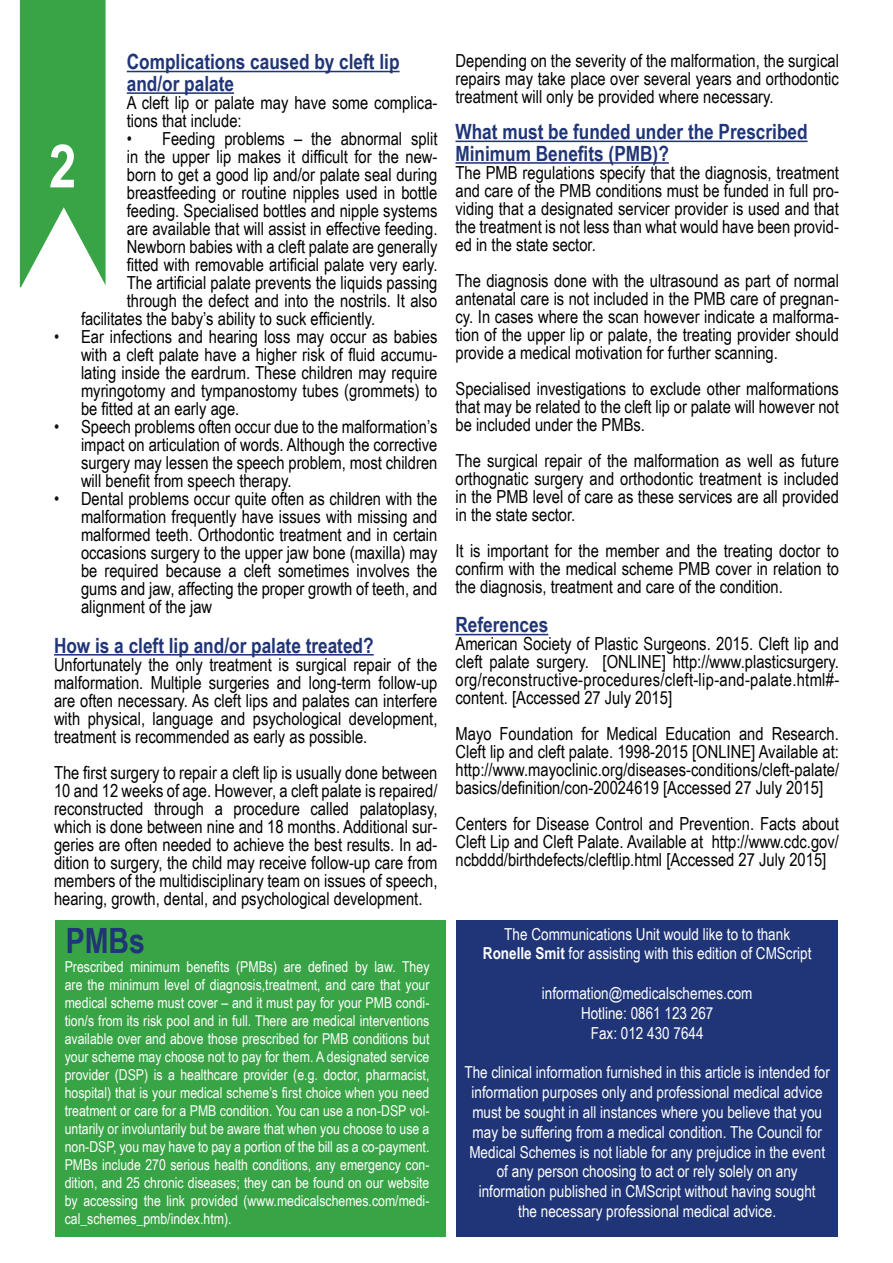
<style>
.page{position:relative;width:893px;height:1263px;background:#fff}
.page>*{position:absolute;margin:0;border:0;box-sizing:border-box;transform-origin:0 0}
.t1{font:700 60px "Arial Narrow";color:#fff}
.t2{font:700 34.8px "Arial Narrow";color:#203577}
.t3{font:700 21px/21.6px "Arial Narrow";color:#203577}
.t4{font:18px/18px "Arial Narrow";color:#000;text-align:justify}
.t5{font:16.5px/19.8px "Arial Narrow";color:#fff;text-align:center}
.t6{font:15px/18px "Arial Narrow";color:#fff;text-align:justify}
.s1{color:#121212}
.s2{font-weight:700}
</style>
<div class="page">
<hr style="left:127px;top:71px;width:273px;height:1px;background:#203577">
<hr style="left:127px;top:92px;width:107px;height:2px;background:#203577">
<hr style="left:54px;top:654px;width:320px;height:1px;background:#203577">
<hr style="left:455px;top:141px;width:353px;height:1px;background:#203577">
<hr style="left:455px;top:162px;width:214px;height:2px;background:#203577">
<hr style="left:455px;top:634px;width:93px;height:1px;background:#203577">
<svg style="left:20px;top:0;width:86px;height:287px;background:#54b05f"></svg>
<div style="left:456px;top:921px;width:382px;height:316px;background:#203577"></div>
<div style="left:55px;top:921px;width:391px;height:316px;background:#39a446"></div>
<p class="t3" style="left:127px;top:50px;width:274px">Complications caused by cleft lip and/or palate</p>
<p class="t4" style="left:127px;top:93px;width:312px">A cleft lip or palate may have some complica&shy;tions that include:</p>
<p class="t4" style="left:127px;top:129px;width:312px"><span class="s1">•</span> Feeding problems – the abnormal split</p>
<p class="t4" style="left:127px;top:147px;width:312px">in the upper lip makes it difficult for the new-</p>
<p class="t4" style="left:127px;top:165px;width:312px">born to get a good lip and/or palate seal during</p>
<p class="t4" style="left:127px;top:183px;width:312px">breastfeeding or routine nipples used in bottle</p>
<p class="t4" style="left:127px;top:201px;width:312px">feeding. Specialised bottles and nipple systems</p>
<p class="t4" style="left:127px;top:219px;width:312px">are available that will assist in effective feeding.</p>
<p class="t4" style="left:127px;top:237px;width:312px">Newborn babies with a cleft palate are generally</p>
<p class="t4" style="left:127px;top:255px;width:312px">fitted with removable artificial palate very early.</p>
<p class="t4" style="left:127px;top:273px;width:312px">The artificial palate prevents the liquids passing</p>
<p class="t4" style="left:127px;top:291px;width:312px">through the defect and into the nostrils. It also</p>
<p class="t4" style="left:81px;top:309px;width:296px">facilitates the baby’s ability to suck efficiently.</p>
<p class="t4" style="left:81px;top:327px;width:358px;text-indent:-27px"><span class="s1">•</span> Ear infections and hearing loss may occur as babies with a cleft palate have a higher risk of fluid accumu&shy;lating inside the eardrum. These children may require myringotomy and tympanostomy tubes (grommets) to be fitted at an early age.</p>
<p class="t4" style="left:81px;top:417px;width:358px;text-indent:-27px"><span class="s1">•</span> Speech problems often occur due to the malformation’s impact on articulation of words. Although the corrective surgery may lessen the speech problem, most children will benefit from speech therapy.</p>
<p class="t4" style="left:81px;top:489px;width:358px;text-indent:-27px"><span class="s1">•</span> Dental problems occur quite often as children with the malformation frequently have issues with missing and malformed teeth. Orthodontic treatment and in certain occasions surgery to the upper jaw bone (maxilla) may be required because a cleft sometimes involves the gums and jaw, affecting the proper growth of teeth, and alignment of the jaw</p>
<p class="t3" style="left:54px;top:633px;width:321px">How is a cleft lip and/or palate treated?</p>
<p class="t4" style="left:54px;top:654px;width:385px">Unfortunately the only treatment is surgical repair of the malformation. Multiple surgeries and long-term follow-up are often necessary. As cleft lips and palates can interfere with physical, language and psychological development, treatment is recommended as early as possible.</p>
<p class="t4" style="left:54px;top:762px;width:385px">The first surgery to repair a cleft lip is usually done between 10 and 12 weeks of age. However, a cleft palate is repaired/ reconstructed through a procedure called palatoplasy, which is done between nine and 18 months. Additional sur&shy;geries are often needed to achieve the best results. In ad&shy;dition to surgery, the child may receive follow-up care from members of the multidisciplinary team on issues of speech, hearing, growth, dental, and psychological development.</p>
<h1 class="t1" style="left:49px;top:121px;width:29px">2</h1>
<h2 class="t2" style="left:66px;top:914px;width:81px">PMBs</h2>
<p class="t6" style="left:65px;top:957px;width:366px">Prescribed minimum benefits (PMBs) are defined by law. They are the minimum level of diagnosis,treatment, and care that your medical scheme must cover – and it must pay for your PMB condi&shy;tion/s from its risk pool and in full. There are medical interventions available over and above those prescribed for PMB conditions but your scheme may choose not to pay for them. A designated service provider (DSP) is a healthcare provider (e.g. doctor, pharmacist, hospital) that is your medical scheme’s first choice when you need treatment or care for a PMB condition. You can use a non-DSP vol&shy;untarily or involuntarily but be aware that when you choose to use a non-DSP, you may have to pay a portion of the bill as a co-payment.<br>PMBs include 270 serious health conditions, any emergency con&shy;dition, and 25 chronic diseases; they can be found on our website by accessing the link provided (www.medicalschemes.com/medi&shy;cal_schemes_pmb/index.htm).</p>
<p class="t4" style="left:455px;top:51px;width:385px">Depending on the severity of the malformation, the surgical repairs may take place over several years and orthodontic treatment will only be provided where necessary.</p>
<p class="t3" style="left:455px;top:120px;width:354px">What must be funded under the Prescribed<br>Minimum Benefits (PMB)?</p>
<p class="t4" style="left:455px;top:163px;width:385px">The PMB regulations specify that the diagnosis, treatment and care of the PMB conditions must be funded in full pro&shy;viding that a designated servicer provider is used and that the treatment is not less than what would have been provid&shy;ed in the state sector.</p>
<p class="t4" style="left:455px;top:271px;width:385px">The diagnosis done with the ultrasound as part of normal antenatal care is not included in the PMB care of pregnan&shy;cy. In cases where the scan however indicate a malforma&shy;tion of the upper lip or palate, the treating provider should provide a medical motivation for further scanning.</p>
<p class="t4" style="left:455px;top:379px;width:385px">Specialised investigations to exclude other malformations that may be related to the cleft lip or palate will however not be included under the PMBs.</p>
<p class="t4" style="left:455px;top:451px;width:385px">The surgical repair of the malformation as well as future orthognatic surgery and orthodontic treatment is included in the PMB level of care as these services are all provided in the state sector.</p>
<p class="t4" style="left:455px;top:541px;width:385px">It is important for the member and the treating doctor to confirm with the medical scheme PMB cover in relation to the diagnosis, treatment and care of the condition.</p>
<p class="t3" style="left:455px;top:613px;width:94px">References</p>
<p class="t4" style="left:455px;top:634px;width:385px">American Society of Plastic Surgeons. 2015. Cleft lip and cleft palate surgery. [ONLINE] http://www.plasticsurgery. org/reconstructive-procedures/cleft-lip-and-palate.html#- content. [Accessed 27 July 2015]</p>
<p class="t4" style="left:455px;top:724px;width:385px">Mayo Foundation for Medical Education and Research.<br>Cleft lip and cleft palate. 1998-2015 [ONLINE] Available at: http://www.mayoclinic.org/diseases-conditions/cleft-palate/ basics/definition/con-20024619 [Accessed 27 July 2015]</p>
<p class="t4" style="left:455px;top:814px;width:385px">Centers for Disease Control and Prevention. Facts about Cleft Lip and Cleft Palate. Available at http://www.cdc.gov/ ncbddd/birthdefects/cleftlip.html [Accessed 27 July 2015]</p>
<p class="t5" style="left:483px;top:923px;width:330px">The Communications Unit would like to to thank<br><span class="s2">Ronelle Smit</span> for assisting with this edition of CMScript</p>
<p class="t5" style="left:542px;top:983px;width:212px">information@medicalschemes.com<br>Hotline: 0861 123 267<br>Fax: 012 430 7644</p>
<p class="t5" style="left:464px;top:1062px;width:367px">The clinical information furnished in this article is intended for information purposes only and professional medical advice must be sought in all instances where you believe that you may be suffering from a medical condition. The Council for Medical Schemes is not liable for any prejudice in the event of any person choosing to act or rely solely on any information published in CMScript without having sought<br>the necessary professional medical advice.</p>
</div>
